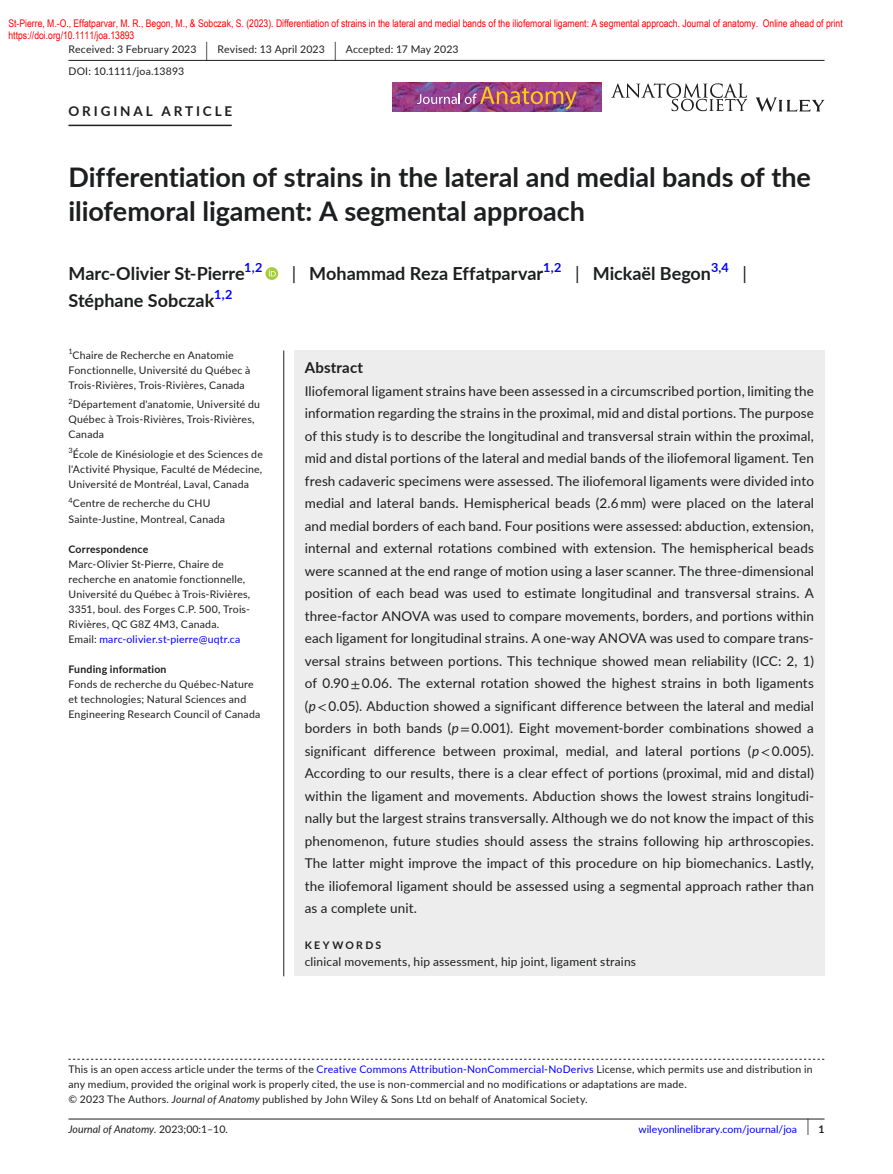
<style>
.page{position:relative;width:893px;height:1174px;background:#fff}
.page>*{position:absolute;margin:0;border:0;box-sizing:border-box;transform-origin:0 0}
.t1{font:27px/34.5px "Lato Bold 2";color:#1d1e1f}
.t2{font:18px "Lato Bold 2";color:#1d1e1f}
.t3{font:18px "Lato Regular 2";color:#1d1e1f}
.t4{font:15px "Lato Bold 2";letter-spacing:.015em;color:#1d1e1f}
.t5{font:13.5px/22.5px "Lato";letter-spacing:.01em;color:#1d1e1f;text-align:justify}
.t6{font:13.5px "Lato Bold 2";letter-spacing:.215em;color:#1d1e1f}
.t7{font:12.6px "Lato Bold 2";color:#00f}
.t8{font:12px "Lato";letter-spacing:.01em;color:#1d1e1f}
.t9{font:10.5px/15px "Lato";letter-spacing:.02em;color:#1d1e1f}
.t10{font:10.5px/12.6px "Arial Narrow";color:#f00}
.t11{font:10.5px "Lato Regular 2";color:#00f}
.t12{font:10.5px "Lato Bold 2";letter-spacing:.02em;color:#1d1e1f}
.t13{font:italic 10.5px "Lato";color:#1d1e1f}
.t14{font:10.5px "Lato Regular 2";letter-spacing:.02em;color:#1d1e1f}
.t15{font:10.5px "Lato Bold 2";letter-spacing:.22em;color:#1d1e1f}
.t16{font:7.35px "Lato Regular 2";color:#1d1e1f}
.s1{font-family:"Lato Regular 2";font-size:19.65px}
.s2{font-family:"Lato Regular 2"}
.s3{color:#00f}
.s4{font-family:"STIX"}
.s5{font-style:italic}
.s6{font-family:"Lato Regular 2";font-style:normal}
.s7{font-size:17.4px;color:#1d1e1f}
.s8{font-family:"Lato Bold 2";color:#1d1e1f}
</style>
<div class="page">
<hr style="left:68px;top:1118px;width:756px;height:1px;background:#1d1e1f">
<svg style="left:756px;top:97px;width:68px;height:15px"></svg>
<img style="left:393px;top:82px;width:208px;height:30px">
<img style="left:417px;top:87px;width:160px;height:23px">
<img style="left:611px;top:83px;width:137px;height:29px">
<hr style="left:68px;top:60px;width:756px;height:1px;background:#1d1e1f">
<hr style="left:68px;top:125px;width:164px;height:1px;background:#1d1e1f">
<svg style="left:265px;top:267px;width:13px;height:13px"></svg>
<svg style="left:269px;top:269px;width:7px;height:7px"></svg>
<svg style="left:68px;top:1058px;width:756px;height:1px"></svg>
<div style="left:294px;top:350px;width:530px;height:626px;background:#ededed"></div>
<hr style="left:283px;top:350px;width:1px;height:626px;background:#1d1e1f">
<p class="t10" style="left:9px;top:16px;width:836px">St-Pierre, M.-O., Effatparvar, M. R., Begon, M., &amp; Sobczak, S. (2023). Differentiation of strains in the lateral and medial bands of the iliofemoral ligament: A segmental approach. Journal of anatomy. Online ahead of print https://doi.org/10.1111/joa.13893</p>
<p class="t9" style="left:68px;top:42px;width:392px">Received: 3 February 2023 <span class="s1">|</span> Revised: 13 April 2023 <span class="s1">|</span> Accepted: 17 May 2023</p>
<p class="t14" style="left:68px;top:64px;width:117px">DOI: 10.1111/joa.13893</p>
<p class="t6" style="left:68px;top:101px;width:165px">ORIGINAL ARTICLE</p>
<h1 class="t1" style="left:68px;top:159px;width:744px">Differentiation of strains in the lateral and medial bands of the iliofemoral ligament: A segmental approach</h1>
<h2 class="t2" style="left:68px;top:260px;width:178px">Marc-Olivier St-Pierre</h2>
<p class="t7" style="left:244px;top:258px;width:20px">1,2</p>
<h2 class="t2" style="left:292px;top:260px;width:253px"><span class="s2">|</span> Mohammad Reza Effatparvar</h2>
<p class="t7" style="left:543px;top:258px;width:20px">1,2</p>
<h2 class="t2" style="left:575px;top:260px;width:138px"><span class="s2">|</span> Mickaël Begon</h2>
<p class="t7" style="left:711px;top:258px;width:19px">3,4</p>
<h2 class="t3" style="left:742px;top:260px;width:6px">|</h2>
<h2 class="t2" style="left:68px;top:287px;width:147px">Stéphane Sobczak</h2>
<p class="t7" style="left:214px;top:285px;width:20px">1,2</p>
<p class="t16" style="left:68px;top:346px;width:6px">1</p>
<p class="t9" style="left:68px;top:347px;width:183px;text-indent:4px">Chaire de Recherche en Anatomie<br>Fonctionnelle, Université du Québec à<br>Trois-Rivières, Trois-Rivières, Canada</p>
<p class="t16" style="left:68px;top:396px;width:6px">2</p>
<p class="t9" style="left:68px;top:397px;width:193px;text-align:center">Département d'anatomie, Université du<br>Québec à Trois-Rivières, Trois-Rivières,</p>
<p class="t14" style="left:68px;top:427px;width:37px">Canada</p>
<p class="t9" style="left:68px;top:446px;width:196px;text-align:justify"><sup>3</sup>École de Kinésiologie et des Sciences de l'Activité Physique, Faculté de Médecine, Université de Montréal, Laval, Canada</p>
<p class="t9" style="left:68px;top:496px;width:158px"><sup>4</sup>Centre de recherche du CHU<br>Sainte-Justine, Montreal, Canada</p>
<p class="t12" style="left:68px;top:541px;width:81px">Correspondence</p>
<p class="t9" style="left:68px;top:556px;width:183px">Marc-Olivier St-Pierre, Chaire de recherche en anatomie fonctionnelle, Université du Québec à Trois-Rivières, 3351, boul. des Forges C.P. 500, Trois-Rivières, QC G8Z 4M3, Canada.<br><span class="s2">Email:</span> <span class="s3">marc-olivier.st-pierre@uqtr.ca</span></p>
<p class="t12" style="left:68px;top:661px;width:100px">Funding information</p>
<p class="t9" style="left:68px;top:676px;width:193px">Fonds de recherche du Québec-Nature et technologies; Natural Sciences and<br>Engineering Research Council of Canada</p>
<p class="t4" style="left:305px;top:356px;width:60px">Abstract</p>
<p class="t5" style="left:305px;top:379px;width:511px">Iliofemoral ligament strains have been assessed in a circumscribed portion, limiting the information regarding the strains in the proximal, mid and distal portions. The purpose of this study is to describe the longitudinal and transversal strain within the proximal, mid and distal portions of the lateral and medial bands of the iliofemoral ligament. Ten fresh cadaveric specimens were assessed. The iliofemoral ligaments were divided into medial and lateral bands. Hemispherical beads (2.6 mm) were placed on the lateral and medial borders of each band. Four positions were assessed: abduction, extension, internal and external rotations combined with extension. The hemispherical beads were scanned at the end range of motion using a laser scanner. The three-dimensional position of each bead was used to estimate longitudinal and transversal strains. A three-factor ANOVA was used to compare movements, borders, and portions within each ligament for longitudinal strains. A one-way ANOVA was used to compare trans&shy;versal strains between portions. This technique showed mean reliability (ICC: 2, 1) of 0.90 <span class="s4">±</span> 0.06. The external rotation showed the highest strains in both ligaments (<span class="s5">p</span><span class="s4">&lt;</span> 0.05). Abduction showed a significant difference between the lateral and medial borders in both bands (<span class="s5">p</span><span class="s4">=</span> 0.001). Eight movement-border combinations showed a significant difference between proximal, medial, and lateral portions (<span class="s5">p</span><span class="s4">&lt;</span> 0.005).<br>According to our results, there is a clear effect of portions (proximal, mid and distal) within the ligament and movements. Abduction shows the lowest strains longitudi&shy;nally but the largest strains transversally. Although we do not know the impact of this phenomenon, future studies should assess the strains following hip arthroscopies.<br>The latter might improve the impact of this procedure on hip biomechanics. Lastly, the iliofemoral ligament should be assessed using a segmental approach rather than as a complete unit.</p>
<p class="t15" style="left:305px;top:937px;width:78px">KEYWORDS</p>
<p class="t8" style="left:305px;top:952px;width:333px">clinical movements, hip assessment, hip joint, ligament strains</p>
<p class="t9" style="left:68px;top:1061px;width:746px">This is an open access article under the terms of the <span class="s3">Creative Commons Attribution-NonCommercial-NoDerivs</span> License, which permits use and distribution in any medium, provided the original work is properly cited, the use is non-commercial and no modifications or adaptations are made.<br>© 2023 The Authors. <span class="s5">Journal of Anatomy</span> published by John Wiley &amp; Sons Ltd on behalf of Anatomical Society.</p>
<p class="t13" style="left:68px;top:1121px;width:161px">Journal of Anatomy. <span class="s6">2023;00:1–10.</span></p>
<p class="t11" style="left:638px;top:1121px;width:187px">wileyonlinelibrary.com/journal/joa <span class="s7">|</span> <span class="s8">1</span></p>
</div>
